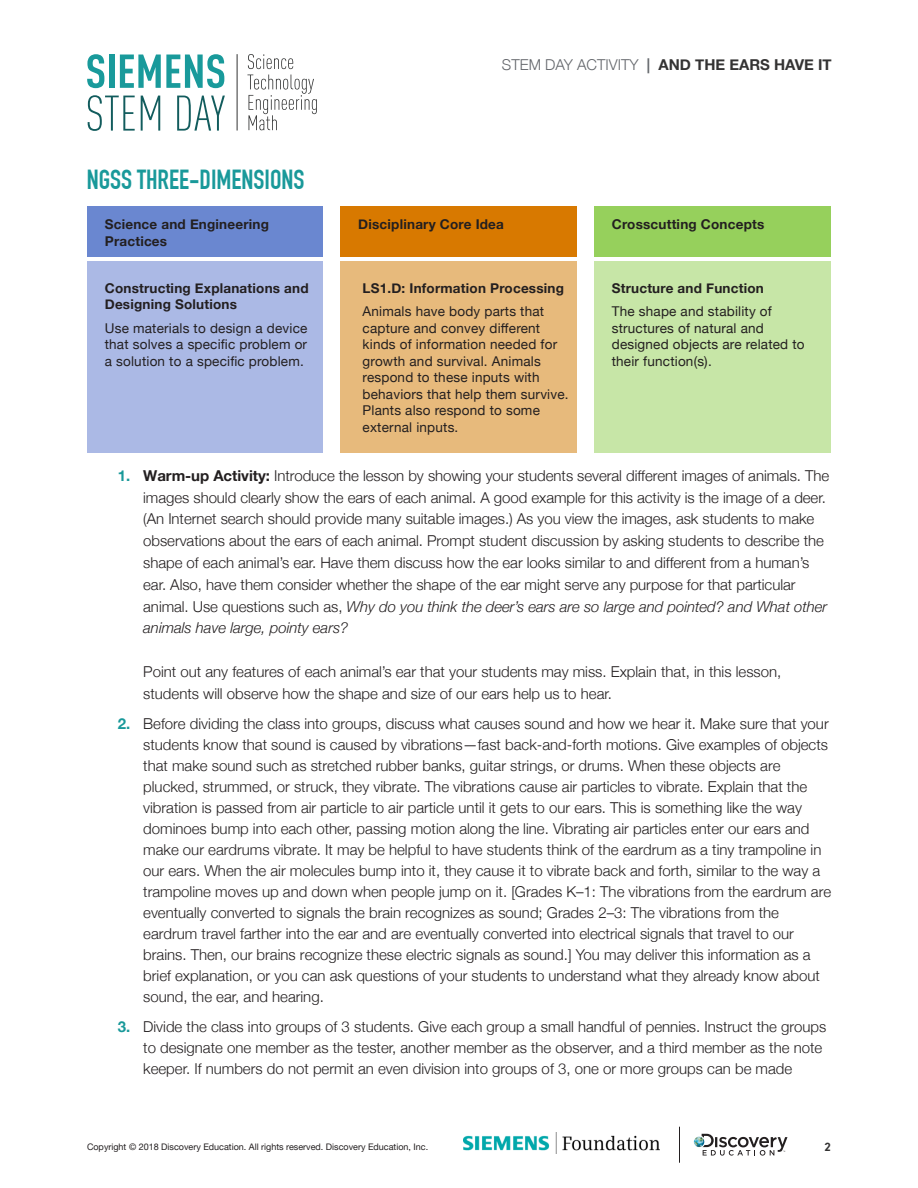
<style>
.page{position:relative;width:918px;height:1188px;background:#fff}
.page>*{position:absolute;margin:0;border:0;box-sizing:border-box;transform-origin:0 0}
.Subhead_1{font:700 27px "DIN Condensed";color:#19999a}
.t1{font:300 15px/21px "Helvetica Neue";color:#231f20}
.t2{font:700 15px "Helvetica Neue";color:#343333}
.Body_Copy{font:13.5px/16.5px "Helvetica Neue";letter-spacing:.015em;color:#231f20}
.Body_Copy-2{font:700 13.5px/16.5px "Helvetica Neue";letter-spacing:.015em;color:#231f20}
.t3{font:700 12px "DIN2014";color:#343333}
.t4{font:9px "Helvetica Neue LT Pro";color:#231f20}
.s1{font-weight:300;color:#63666b}
.s2{color:#63666b}
.s3{font-weight:700;color:#19999a}
.s4{font-weight:700}
.s5{font-style:italic}
</style>
<div class="page">
<svg style="left:87px;top:54px;width:17px;height:34px"></svg>
<div style="left:109px;top:55px;width:5px;height:33px;background:#199a9b"></div>
<svg style="left:120px;top:54px;width:104px;height:34px"></svg>
<svg style="left:88px;top:95px;width:47px;height:36px"></svg>
<svg style="left:141px;top:96px;width:19px;height:35px"></svg>
<svg style="left:177px;top:96px;width:48px;height:35px"></svg>
<svg style="left:248px;top:54px;width:45px;height:15px"></svg>
<svg style="left:247px;top:75px;width:70px;height:55px"></svg>
<hr style="left:237px;top:54px;width:1px;height:77px;background:#323333">
<svg style="left:694px;top:1134px;width:94px;height:22px"></svg>
<hr style="left:679px;top:1127px;width:1px;height:36px;background:#231f20">
<img style="left:464px;top:1133px;width:195px;height:21px">
<div style="left:87px;top:206px;width:236px;height:51px;background:#6a87d0"></div>
<div style="left:340px;top:206px;width:237px;height:51px;background:#d87900"></div>
<div style="left:594px;top:206px;width:237px;height:51px;background:#96d05c"></div>
<div style="left:87px;top:262px;width:236px;height:191px;background:#abb9e5"></div>
<div style="left:594px;top:262px;width:237px;height:191px;background:#c7e6a7"></div>
<div style="left:340px;top:262px;width:237px;height:191px;background:#e7ba7c"></div>
<p class="Subhead_1" style="left:87px;top:163px;width:219px">NGSS THREE-DIMENSIONS</p>
<p class="t2" style="left:502px;top:53px;width:331px"><span class="s1">STEM DAY ACTIVITY</span> <span class="s2">|</span> AND THE EARS HAVE IT</p>
<p class="Body_Copy-2" style="left:105px;top:217px;width:166px">Science and Engineering<br>Practices</p>
<p class="Body_Copy-2" style="left:358px;top:217px;width:147px">Disciplinary Core Idea</p>
<p class="Body_Copy-2" style="left:612px;top:217px;width:154px">Crosscutting Concepts</p>
<p class="Body_Copy-2" style="left:105px;top:280px;width:205px">Constructing Explanations and<br>Designing Solutions</p>
<p class="Body_Copy" style="left:105px;top:320px;width:204px;text-align:justify">Use materials to design a device that solves a specific problem or a solution to a specific problem.</p>
<p class="Body_Copy-2" style="left:612px;top:280px;width:154px">Structure and Function</p>
<p class="Body_Copy" style="left:612px;top:304px;width:194px">The shape and stability of structures of natural and designed objects are related to their function(s).</p>
<p class="Body_Copy-2" style="left:363px;top:280px;width:203px">LS1.D: Information Processing</p>
<p class="Body_Copy" style="left:363px;top:304px;width:208px">Animals have body parts that capture and convey different kinds of information needed for growth and survival. Animals respond to these inputs with behaviors that help them survive.<br>Plants also respond to some external inputs.</p>
<p class="t1" style="left:143px;top:463px;width:687px;line-height:21.8px;text-indent:-25px"><span class="s3">1.</span> <span class="s4">Warm-up Activity:</span> Introduce the lesson by showing your students several different images of animals. The images should clearly show the ears of each animal. A good example for this activity is the image of a deer. (An Internet search should provide many suitable images.) As you view the images, ask students to make observations about the ears of each animal. Prompt student discussion by asking students to describe the shape of each animal’s ear. Have them discuss how the ear looks similar to and different from a human’s ear. Also, have them consider whether the shape of the ear might serve any purpose for that particular animal. Use questions such as, <span class="s5">Why do you think the deer’s ears are so large and pointed? and What other animals have large, pointy ears?</span></p>
<p class="t1" style="left:143px;top:660px;width:640px;line-height:21.8px">Point out any features of each animal’s ear that your students may miss. Explain that, in this lesson, students will observe how the shape and size of our ears help us to hear.</p>
<p class="t1" style="left:143px;top:712px;width:689px;text-indent:-25px"><span class="s3">2.</span> Before dividing the class into groups, discuss what causes sound and how we hear it. Make sure that your students know that sound is caused by vibrations—fast back-and-forth motions. Give examples of objects that make sound such as stretched rubber banks, guitar strings, or drums. When these objects are plucked, strummed, or struck, they vibrate. The vibrations cause air particles to vibrate. Explain that the vibration is passed from air particle to air particle until it gets to our ears. This is something like the way dominoes bump into each other, passing motion along the line. Vibrating air particles enter our ears and make our eardrums vibrate. It may be helpful to have students think of the eardrum as a tiny trampoline in our ears. When the air molecules bump into it, they cause it to vibrate back and forth, similar to the way a trampoline moves up and down when people jump on it. [Grades K–1: The vibrations from the eardrum are eventually converted to signals the brain recognizes as sound; Grades 2–3: The vibrations from the eardrum travel farther into the ear and are eventually converted into electrical signals that travel to our brains. Then, our brains recognize these electric signals as sound.] You may deliver this information as a brief explanation, or you can ask questions of your students to understand what they already know about sound, the ear, and hearing.</p>
<p class="t1" style="left:143px;top:1015px;width:685px;text-indent:-25px"><span class="s3">3.</span> Divide the class into groups of 3 students. Give each group a small handful of pennies. Instruct the groups to designate one member as the tester, another member as the observer, and a third member as the note keeper. If numbers do not permit an even division into groups of 3, one or more groups can be made</p>
<p class="t4" style="left:87px;top:1141px;width:343px">Copyright © 2018 Discovery Education. All rights reserved. Discovery Education, Inc.</p>
<p class="t3" style="left:825px;top:1139px;width:8px">2</p>
</div>
